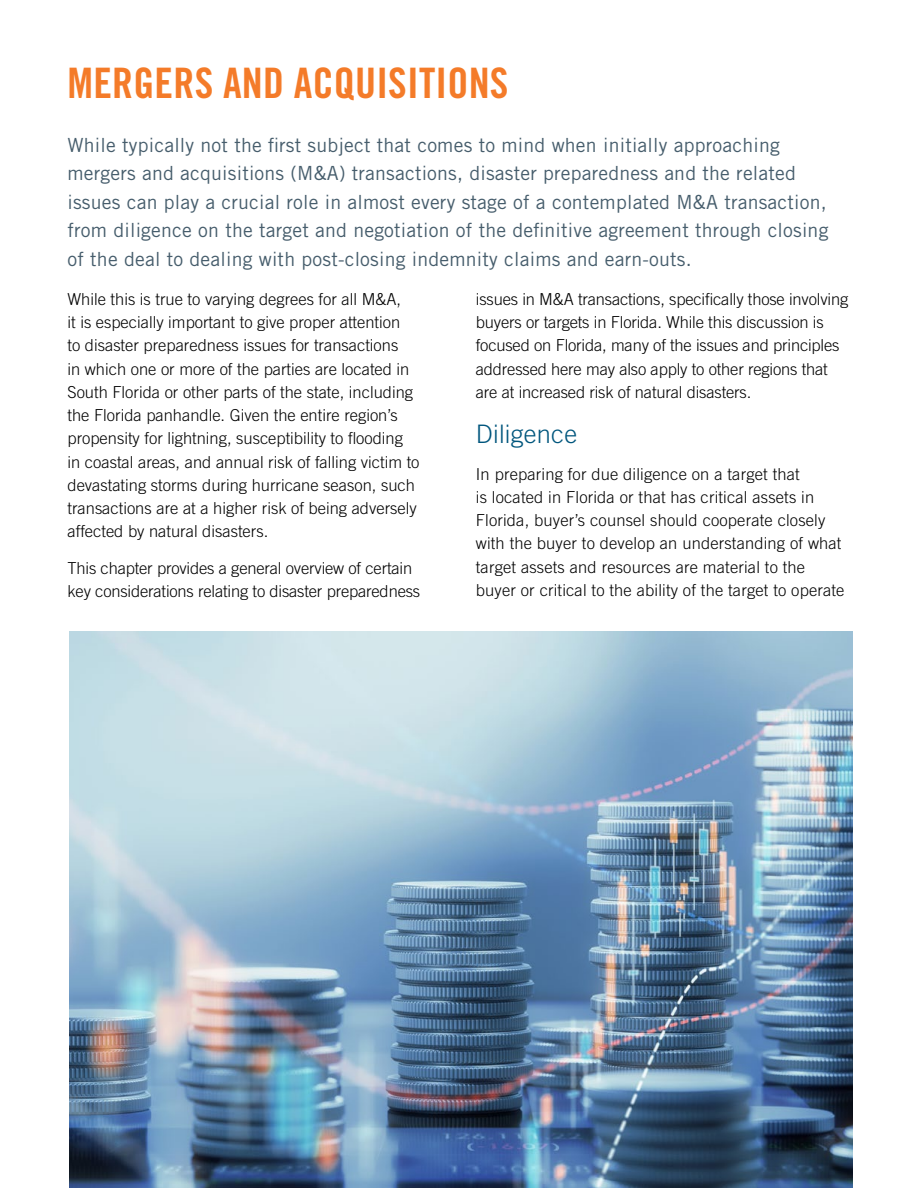
<style>
.page{position:relative;width:918px;height:1188px;background:#fff}
.page>*{position:absolute;margin:0;border:0;box-sizing:border-box;transform-origin:0 0}
.t1{font:42px "Trade Gothic LT Std Bd Cn 20";letter-spacing:.005em;color:#f47b29}
.t2{font:300 25.5px "Trade Gothic LT Std";letter-spacing:.01em;color:#00567d}
.t3{font:19.5px/28.5px "Trade Gothic LT Std";letter-spacing:.01em;color:#465d6c}
.t4{font:300 16.5px/23.2px "Trade Gothic LT Std";color:#000}
</style>
<div class="page">
<img style="left:69px;top:632px;width:783px;height:556px">
<h1 class="t1" style="left:68px;top:57px;width:443px">MERGERS AND ACQUISITIONS</h1>
<p class="t3" style="left:68px;top:130px;width:762px">While typically not the first subject that comes to mind when initially approaching mergers and acquisitions (M&amp;A) transactions, disaster preparedness and the related issues can play a crucial role in almost every stage of a contemplated M&amp;A transaction, from diligence on the target and negotiation of the definitive agreement through closing of the deal to dealing with post-closing indemnity claims and earn-outs.</p>
<p class="t4" style="left:68px;top:287px;width:354px">While this is true to varying degrees for all M&amp;A,<br>it is especially important to give proper attention<br>to disaster preparedness issues for transactions<br>in which one or more of the parties are located in South Florida or other parts of the state, including the Florida panhandle. Given the entire region’s propensity for lightning, susceptibility to flooding in coastal areas, and annual risk of falling victim to devastating storms during hurricane season, such transactions are at a higher risk of being adversely affected by natural disasters.</p>
<p class="t4" style="left:68px;top:556px;width:354px">This chapter provides a general overview of certain key considerations relating to disaster preparedness</p>
<p class="t4" style="left:476px;top:287px;width:374px">issues in M&amp;A transactions, specifically those involving buyers or targets in Florida. While this discussion is focused on Florida, many of the issues and principles addressed here may also apply to other regions that are at increased risk of natural disasters.</p>
<h2 class="t2" style="left:476px;top:419px;width:103px">Diligence</h2>
<p class="t4" style="left:476px;top:462px;width:370px">In preparing for due diligence on a target that<br>is located in Florida or that has critical assets in Florida, buyer’s counsel should cooperate closely with the buyer to develop an understanding of what target assets and resources are material to the buyer or critical to the ability of the target to operate</p>
</div>
